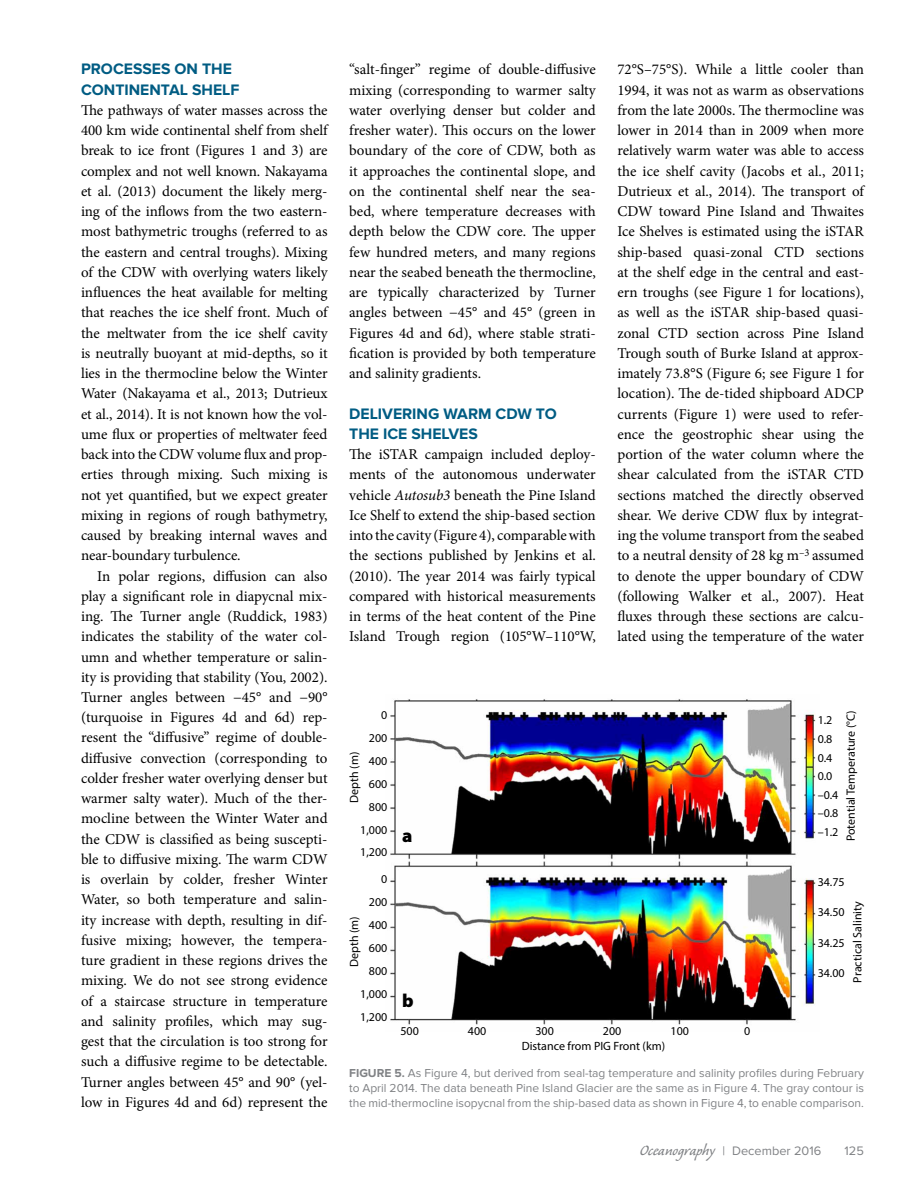
<style>
.page{position:relative;width:918px;height:1188px;background:#fff}
.page>*{position:absolute;margin:0;border:0;box-sizing:border-box;transform-origin:0 0}
.t1{font:900 18.9px "Myriad Pro";color:#000}
.t2{font:700 15.75px/20.2px "Proxima Nova";color:#005c83}
.t3{font:15px/20.2px "Minion Pro";letter-spacing:-.005em;color:#000;text-align:justify}
.t4{font:12.75px "Proxima Nova";color:#808285}
.t5{font:12px/15px "Proxima Nova";color:#808285;text-align:justify}
.t6{font:12px/22.8px "Myriad Pro";color:#000}
.s1{font-style:italic}
.s2{font-weight:700}
.s3{font-family:"Caliban";font-size:18.75px}
</style>
<div class="page">
<img style="left:390px;top:699px;width:426px;height:326px">
<p class="t2" style="left:81px;top:59px;width:160px">PROCESSES ON THE<br>CONTINENTAL SHELF</p>
<p class="t3" style="left:81px;top:100px;width:248px">The pathways of water masses across the 400 km wide continental shelf from shelf break to ice front (Figures 1 and 3) are complex and not well known. Nakayama et al. (2013) document the likely merg&shy;ing of the inflows from the two eastern&shy;most bathymetric troughs (referred to as the eastern and central troughs). Mixing of the CDW with overlying waters likely influences the heat available for melting that reaches the ice shelf front. Much of the meltwater from the ice shelf cavity is neutrally buoyant at mid-depths, so it lies in the thermocline below the Winter Water (Nakayama et al., 2013; Dutrieux et al., 2014). It is not known how the vol&shy;ume flux or properties of meltwater feed back into the CDW volume flux and prop&shy;erties through mixing. Such mixing is not yet quantified, but we expect greater mixing in regions of rough bathymetry, caused by breaking internal waves and near-boundary turbulence.</p>
<p class="t3" style="left:81px;top:566px;width:248px;text-indent:16px">In polar regions, diffusion can also play a significant role in diapycnal mix&shy;ing. The Turner angle (Ruddick, 1983) indicates the stability of the water col&shy;umn and whether temperature or salin&shy;ity is providing that stability (You, 2002).<br>Turner angles between −45° and −90° (turquoise in Figures 4d and 6d) rep&shy;resent the “diffusive” regime of double&shy;diffusive convection (corresponding to colder fresher water overlying denser but warmer salty water). Much of the ther&shy;mocline between the Winter Water and the CDW is classified as being suscepti&shy;ble to diffusive mixing. The warm CDW is overlain by colder, fresher Winter Water, so both temperature and salin&shy;ity increase with depth, resulting in dif&shy;fusive mixing; however, the tempera&shy;ture gradient in these regions drives the mixing. We do not see strong evidence of a staircase structure in temperature and salinity profiles, which may sug&shy;gest that the circulation is too strong for such a diffusive regime to be detectable.<br>Turner angles between 45° and 90° (yel&shy;low in Figures 4d and 6d) represent the</p>
<p class="t3" style="left:349px;top:59px;width:248px">“salt-finger” regime of double-diffusive mixing (corresponding to warmer salty water overlying denser but colder and fresher water). This occurs on the lower boundary of the core of CDW, both as it approaches the continental slope, and on the continental shelf near the sea&shy;bed, where temperature decreases with depth below the CDW core. The upper few hundred meters, and many regions near the seabed beneath the thermocline, are typically characterized by Turner angles between −45° and 45° (green in Figures 4d and 6d), where stable strati&shy;fication is provided by both temperature and salinity gradients.</p>
<p class="t2" style="left:349px;top:403px;width:209px">DELIVERING WARM CDW TO<br>THE ICE SHELVES</p>
<p class="t3" style="left:349px;top:444px;width:248px">The iSTAR campaign included deploy&shy;ments of the autonomous underwater vehicle <span class="s1">Autosub3</span> beneath the Pine Island Ice Shelf to extend the ship-based section into the cavity (Figure 4), comparable with the sections published by Jenkins et al. (2010). The year 2014 was fairly typical compared with historical measurements in terms of the heat content of the Pine Island Trough region (105°W–110°W,</p>
<p class="t3" style="left:617px;top:59px;width:248px">72°S–75°S). While a little cooler than 1994, it was not as warm as observations from the late 2000s. The thermocline was lower in 2014 than in 2009 when more relatively warm water was able to access the ice shelf cavity (Jacobs et al., 2011; Dutrieux et al., 2014). The transport of CDW toward Pine Island and Thwaites Ice Shelves is estimated using the iSTAR ship-based quasi-zonal CTD sections at the shelf edge in the central and east&shy;ern troughs (see Figure 1 for locations), as well as the iSTAR ship-based quasi&shy;zonal CTD section across Pine Island Trough south of Burke Island at approx&shy;imately 73.8°S (Figure 6; see Figure 1 for location). The de-tided shipboard ADCP currents (Figure 1) were used to refer&shy;ence the geostrophic shear using the portion of the water column where the shear calculated from the iSTAR CTD sections matched the directly observed shear. We derive CDW flux by integrat&shy;ing the volume transport from the seabed to a neutral density of 28 kg m<sup>–3</sup> assumed to denote the upper boundary of CDW (following Walker et al., 2007). Heat fluxes through these sections are calcu&shy;lated using the temperature of the water</p>
<p class="t6" style="left:839px;top:841px;width:132px;rotate:-90deg">Potential Temperature (°C)</p>
<p class="t6" style="left:360px;top:704px;width:29px;text-align:right">0<br>200<br>400<br>600<br>800<br>1,000<br>1,200</p>
<p class="t6" style="left:818px;top:711px;width:22px;line-height:18.6px">1.2<br>0.8<br>0.4<br>0.0 –0.4 –0.8 –1.2</p>
<p class="t6" style="left:818px;top:870px;width:29px">34.75</p>
<p class="t6" style="left:818px;top:901px;width:29px">34.50</p>
<p class="t6" style="left:818px;top:931px;width:29px">34.25</p>
<p class="t6" style="left:818px;top:962px;width:29px">34.00</p>
<p class="t6" style="left:343px;top:803px;width:52px;rotate:-90deg">Depth (m)</p>
<p class="t1" style="left:402px;top:823px;width:12px">a</p>
<p class="t6" style="left:360px;top:868px;width:29px;text-align:right">0<br>200<br>400<br>600<br>800<br>1,000<br>1,200</p>
<p class="t6" style="left:846px;top:983px;width:83px;rotate:-90deg">Practical Salinity</p>
<p class="t6" style="left:343px;top:967px;width:52px;rotate:-90deg">Depth (m)</p>
<p class="t1" style="left:402px;top:988px;width:13px">b</p>
<p class="t6" style="left:400px;top:1019px;width:20px">500</p>
<p class="t6" style="left:522px;top:1023px;width:145px;line-height:15px;text-indent:14px">300<br>Distance from PIG Front (km)</p>
<p class="t6" style="left:468px;top:1019px;width:20px">400</p>
<p class="t6" style="left:603px;top:1019px;width:20px">200</p>
<p class="t6" style="left:671px;top:1019px;width:20px">100</p>
<p class="t6" style="left:744px;top:1019px;width:8px">0</p>
<p class="t5" style="left:349px;top:1066px;width:516px"><span class="s2">FIGURE 5.</span> As Figure 4, but derived from seal-tag temperature and salinity profiles during February to April 2014. The data beneath Pine Island Glacier are the same as in Figure 4. The gray contour is the mid-thermocline isopycnal from the ship-based data as shown in Figure 4, to enable comparison.</p>
<p class="t4" style="left:640px;top:1143px;width:183px"><span class="s3">Oceanography</span> | December 2016</p>
<p class="t4" style="left:845px;top:1143px;width:21px">125</p>
</div>
